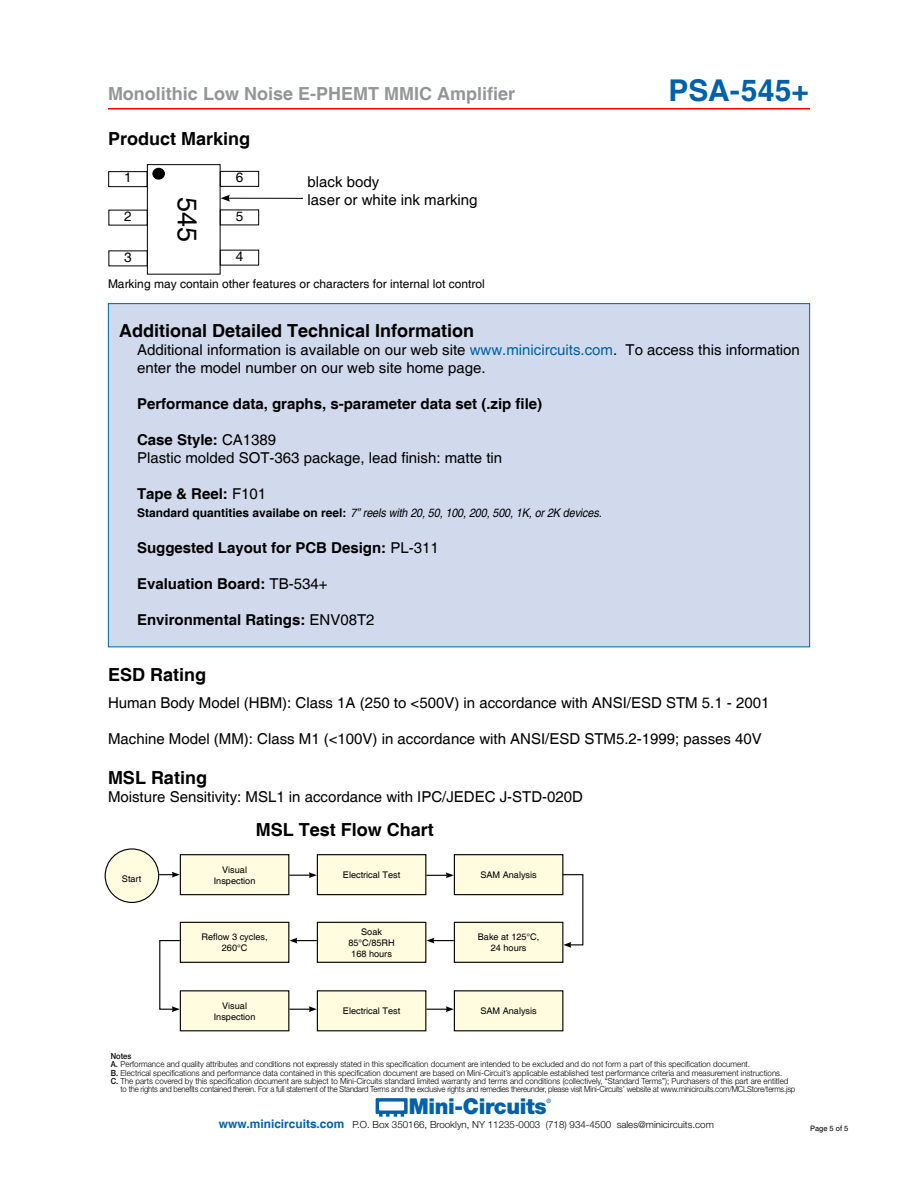
<style>
.page{position:relative;width:918px;height:1188px;background:#fff}
.page>*{position:absolute;margin:0;border:0;box-sizing:border-box;transform-origin:0 0}
.MODEL_NUMBER{font:700 30px "Helvetica";color:#0061aa}
.t1{font:27px "Helvetica";color:#000}
.t2{font:900 21.9px "Helvetica Neue";letter-spacing:-.015em;color:#0061aa}
.BODY_HEADLINE{font:700 18px "Helvetica";color:#000}
.t3{font:700 18px "Helvetica";color:#939598}
.sections-head{font:700 18px "Helvetica";color:#000}
.sections-body{font:15px "Helvetica";color:#000}
.FEAT___APPL{font:15px/18px "Helvetica";color:#000}
.body_headline2{font:700 15px "Helvetica";color:#000}
.t4{font:13.5px "Helvetica";color:#000}
.body_headline2-2{font:italic 12px "Helvetica";letter-spacing:-.01em;color:#000;scale:.9 1}
.NOTE_TEXT{font:12px "Helvetica";color:#000}
.t5{font:300 9.75px "Helvetica Neue";color:#000}
.t6{font:9.15px "Helvetica";color:#000}
.t7{font:300 8.4px "Helvetica Neue";color:#000;scale:.95 1}
.t8{font:300 8.4px "Helvetica Neue";letter-spacing:-.02em;color:#000;scale:.91 1}
.t9{font:500 8.4px "Helvetica Neue";color:#000;scale:.9 1}
.t10{font:7.5px "Helvetica";color:#000}
.t11{font:500 6.15px "Helvetica Neue";color:#0061aa}
.s1{color:#0061aa}
.s2{font-weight:400}
.s3{font-weight:700;font-style:normal}
.s4{font-weight:500}
.s5{font-family:"Helvetica";font-weight:700;font-size:11.85px;color:#0061aa}
</style>
<div class="page">
<hr style="left:108px;top:108px;width:702px;height:2px;background:#f00">
<svg style="left:376px;top:1098px;width:32px;height:19px"></svg>
<div style="left:108px;top:303px;width:702px;height:344px;background:#d1daed;border:1px solid #0061aa"></div>
<div style="left:147px;top:164px;width:73px;height:111px;border:1px solid #000"></div>
<div style="left:153px;top:168px;width:11px;height:11px;background:#000;border-radius:50%"></div>
<div style="left:153px;top:168px;width:12px;height:11px;border:1px solid #000;border-radius:50%"></div>
<div style="left:220px;top:171px;width:39px;height:16px;border:1px solid #000"></div>
<div style="left:220px;top:250px;width:39px;height:16px;border:1px solid #000"></div>
<div style="left:108px;top:171px;width:39px;height:16px;border:1px solid #000"></div>
<hr style="left:228px;top:198px;width:75px;height:1px;background:#000">
<svg style="left:220px;top:195px;width:10px;height:7px"></svg>
<div style="left:180px;top:855px;width:109px;height:40px;background:#fffcdf"></div>
<div style="left:180px;top:854px;width:109px;height:41px;border:1px solid #000"></div>
<div style="left:317px;top:855px;width:109px;height:40px;background:#fffcdf"></div>
<div style="left:317px;top:854px;width:109px;height:41px;border:1px solid #000"></div>
<svg style="left:289px;top:872px;width:28px;height:6px"></svg>
<div style="left:454px;top:855px;width:109px;height:40px;background:#fffcdf"></div>
<div style="left:454px;top:854px;width:109px;height:41px;border:1px solid #000"></div>
<div style="left:180px;top:922px;width:109px;height:40px;background:#fffcdf"></div>
<div style="left:180px;top:922px;width:109px;height:41px;border:1px solid #000"></div>
<div style="left:317px;top:922px;width:109px;height:40px;background:#fffcdf"></div>
<div style="left:317px;top:922px;width:109px;height:41px;border:1px solid #000"></div>
<svg style="left:426px;top:872px;width:158px;height:91px"></svg>
<svg style="left:289px;top:938px;width:28px;height:6px"></svg>
<div style="left:180px;top:991px;width:109px;height:40px;background:#fffcdf"></div>
<div style="left:180px;top:990px;width:109px;height:41px;border:1px solid #000"></div>
<div style="left:317px;top:991px;width:109px;height:40px;background:#fffcdf"></div>
<div style="left:317px;top:990px;width:109px;height:41px;border:1px solid #000"></div>
<div style="left:454px;top:991px;width:109px;height:40px;background:#fffcdf"></div>
<div style="left:454px;top:990px;width:109px;height:41px;border:1px solid #000"></div>
<svg style="left:159px;top:939px;width:22px;height:73px"></svg>
<svg style="left:289px;top:1006px;width:28px;height:6px"></svg>
<svg style="left:426px;top:1006px;width:28px;height:6px"></svg>
<div style="left:105px;top:849px;width:54px;height:53px;background:#fffcdf;border-radius:50%"></div>
<div style="left:105px;top:848px;width:54px;height:55px;border:1px solid #000;border-radius:50%"></div>
<svg style="left:159px;top:872px;width:21px;height:6px"></svg>
<h3 class="t3" style="left:108px;top:83px;width:409px">Monolithic Low Noise E-PHEMT MMIC Amplifier</h3>
<p class="BODY_HEADLINE" style="left:108px;top:128px;width:144px">Product Marking</p>
<p class="t4" style="left:124px;top:170px;width:9px">1</p>
<p class="t4" style="left:124px;top:208px;width:9px">2</p>
<p class="t4" style="left:124px;top:249px;width:9px">3</p>
<p class="t1" style="left:203px;top:197px;width:47px;rotate:90deg">545</p>
<p class="t4" style="left:236px;top:170px;width:9px">6</p>
<p class="t4" style="left:236px;top:208px;width:9px">5</p>
<p class="t4" style="left:236px;top:248px;width:9px">4</p>
<p class="FEAT___APPL" style="left:308px;top:174px;width:73px">black body</p>
<p class="FEAT___APPL" style="left:308px;top:192px;width:172px">laser or white ink marking</p>
<p class="NOTE_TEXT" style="left:108px;top:277px;width:378px">Marking may contain other features or characters for internal lot control</p>
<p class="MODEL_NUMBER" style="left:669px;top:72px;width:142px">PSA-545+</p>
<p class="BODY_HEADLINE" style="left:119px;top:319px;width:357px">Additional Detailed Technical Information</p>
<p class="FEAT___APPL" style="left:137px;top:341px;width:664px">Additional information is available on our web site <span class="s1">www.minicircuits.com</span>. To access this information enter the model number on our web site home page.</p>
<p class="body_headline2" style="left:137px;top:394px;width:407px">Performance data, graphs, s-parameter data set (.zip file)</p>
<p class="body_headline2" style="left:137px;top:430px;width:141px">Case Style: <span class="s2">CA1389</span></p>
<p class="FEAT___APPL" style="left:137px;top:449px;width:367px">Plastic molded SOT-363 package, lead finish: matte tin</p>
<p class="body_headline2" style="left:137px;top:484px;width:131px">Tape &amp; Reel: <span class="s2">F101</span></p>
<p class="body_headline2-2" style="left:137px;top:505px;width:518px"><span class="s3">Standard quantities availabe on reel:</span> 7” reels with 20, 50, 100, 200, 500, 1K, or 2K devices.</p>
<p class="body_headline2" style="left:137px;top:538px;width:303px">Suggested Layout for PCB Design: <span class="s2">PL-311</span></p>
<p class="body_headline2" style="left:137px;top:574px;width:192px">Evaluation Board: <span class="s2">TB-534+</span></p>
<p class="body_headline2" style="left:137px;top:610px;width:239px">Environmental Ratings: <span class="s2">ENV08T2</span></p>
<p class="sections-head" style="left:108px;top:663px;width:100px">ESD Rating</p>
<p class="sections-body" style="left:108px;top:694px;width:663px">Human Body Model (HBM): Class 1A (250 to &lt;500V) in accordance with ANSI/ESD STM 5.1 - 2001</p>
<p class="sections-body" style="left:108px;top:730px;width:655px">Machine Model (MM): Class M1 (&lt;100V) in accordance with ANSI/ESD STM5.2-1999; passes 40V</p>
<p class="sections-head" style="left:108px;top:766px;width:100px">MSL Rating</p>
<p class="sections-body" style="left:108px;top:788px;width:477px">Moisture Sensitivity: MSL1 in accordance with IPC/JEDEC J-STD-020D</p>
<p class="t6" style="left:122px;top:873px;width:21px">Start</p>
<p class="BODY_HEADLINE" style="left:256px;top:819px;width:180px">MSL Test Flow Chart</p>
<p class="t6" style="left:222px;top:864px;width:26px">Visual</p>
<p class="t6" style="left:214px;top:875px;width:43px">Inspection</p>
<p class="t6" style="left:202px;top:932px;width:67px">Reflow 3 cycles,</p>
<p class="t6" style="left:222px;top:943px;width:27px">260°C</p>
<p class="t6" style="left:343px;top:870px;width:59px">Electrical Test</p>
<p class="t6" style="left:480px;top:870px;width:58px">SAM Analysis</p>
<p class="t6" style="left:361px;top:926px;width:22px">Soak</p>
<p class="t6" style="left:348px;top:937px;width:48px">85°C/85RH</p>
<p class="t6" style="left:351px;top:948px;width:42px">168 hours</p>
<p class="t6" style="left:478px;top:932px;width:63px">Bake at 125°C,</p>
<p class="t6" style="left:491px;top:943px;width:37px">24 hours</p>
<p class="t6" style="left:222px;top:1000px;width:26px">Visual</p>
<p class="t6" style="left:214px;top:1011px;width:43px">Inspection</p>
<p class="t6" style="left:343px;top:1006px;width:59px">Electrical Test</p>
<p class="t6" style="left:480px;top:1006px;width:58px">SAM Analysis</p>
<p class="t9" style="left:111px;top:1051px;width:24px">Notes</p>
<p class="t7" style="left:111px;top:1059px;width:675px"><span class="s4">A.</span> Performance and quality attributes and conditions not expressly stated in this specification document are intended to be excluded and do not form a part of this specification document.</p>
<p class="t7" style="left:111px;top:1068px;width:708px"><span class="s4">B.</span> Electrical specifications and performance data contained in this specification document are based on Mini-Circuit’s applicable established test performance criteria and measurement instructions.</p>
<p class="t7" style="left:111px;top:1076px;width:715px"><span class="s4">C.</span> The parts covered by this specification document are subject to Mini-Circuits standard limited warranty and terms and conditions (collectively, “Standard Terms”); Purchasers of this part are entitled</p>
<p class="t8" style="left:121px;top:1084px;width:743px">to the rights and benefits contained therein. For a full statement of the Standard Terms and the exclusive rights and remedies thereunder, please visit Mini-Circuits’ website at www.minicircuits.com/MCLStore/terms.jsp</p>
<h3 class="t2" style="left:409px;top:1093px;width:140px">Mini-Circuits</h3>
<p class="t11" style="left:546px;top:1097px;width:6px">®</p>
<p class="t5" style="left:219px;top:1118px;width:496px"><span class="s5">www.minicircuits.com</span> P.O. Box 350166, Brooklyn, NY 11235-0003 (718) 934-4500 sales@minicircuits.com</p>
<p class="t10" style="left:810px;top:1124px;width:40px">Page 5 of 5</p>
</div>
